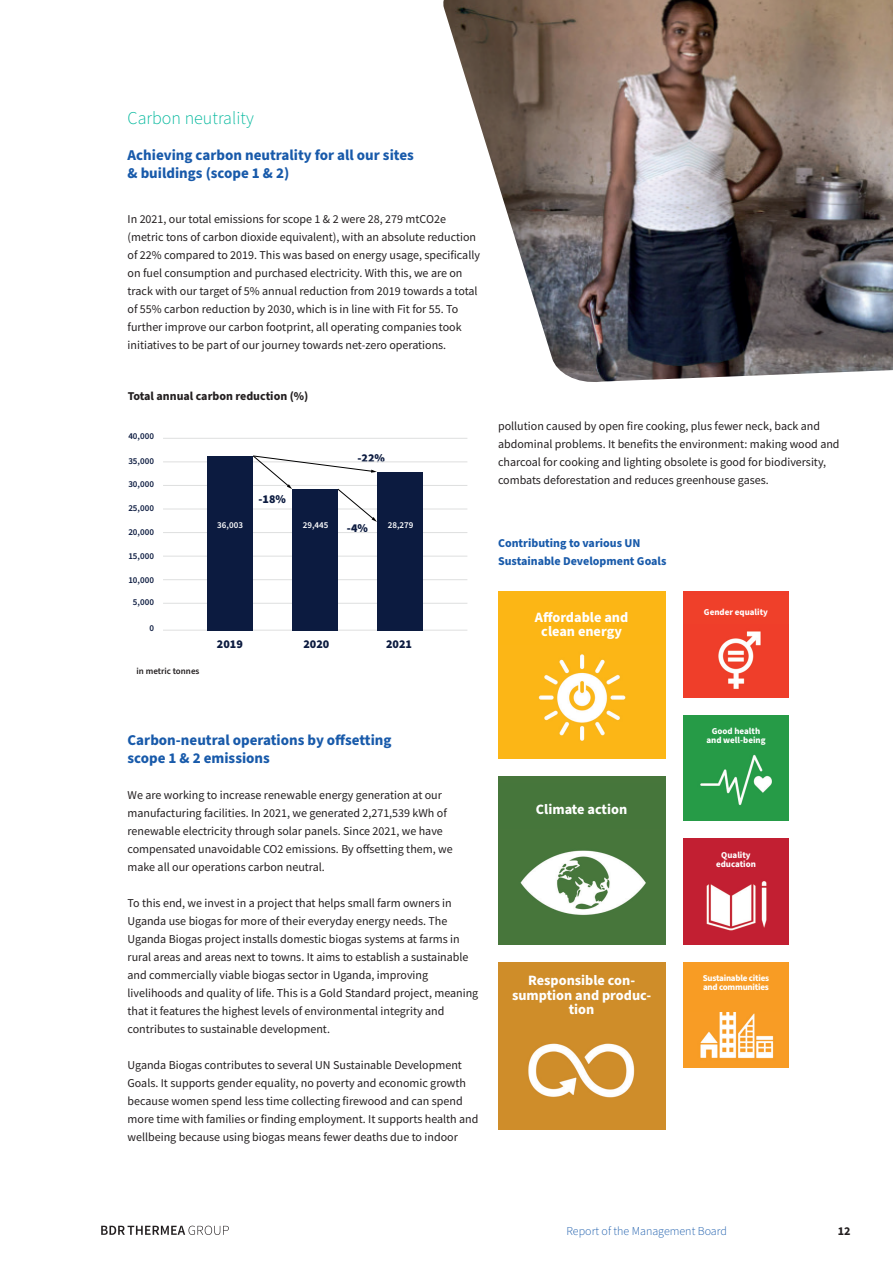
<style>
.page{position:relative;width:893px;height:1263px;background:#fff}
.page>*{position:absolute;margin:0;border:0;box-sizing:border-box;transform-origin:0 0}
.t1{font:300 18px "Source Sans Pro";color:#03b89d}
.t2{font:700 15px/18px "Source Sans Pro";color:#185aaa}
.t3{font:700 14.25px/14.2px "Source Sans Pro";color:#fff;text-align:center}
.t4{font:12px/18px "Source Sans Pro";color:#231f20}
.t5{font:700 12px/18px "Source Sans Pro";color:#185aaa}
.t6{font:700 12px "Source Sans Pro";color:#231f20}
.t7{font:300 12px "Source Sans Pro";color:#185aaa}
.t8{font:900 12px "Source Sans Pro";color:#0c1b40}
.t9{font:700 9px/9px "Source Sans Pro";color:#fff;text-align:center}
.t10{font:600 9px "Source Sans Pro";color:#0c1b40}
.t11{font:700 9px/9px "Source Sans Pro";letter-spacing:-.025em;color:#fff}
.t12{font:600 9px "Source Sans Pro";color:#fff}
.t13{font:600 9px "Source Sans Pro";color:#231f20}
</style>
<div class="page">
<hr style="left:163px;top:438px;width:304px;height:1px;background:#dedfdf">
<hr style="left:163px;top:462px;width:304px;height:1px;background:#dedfdf">
<hr style="left:163px;top:485px;width:304px;height:1px;background:#dedfdf">
<hr style="left:163px;top:509px;width:304px;height:1px;background:#dedfdf">
<hr style="left:163px;top:532px;width:304px;height:1px;background:#dedfdf">
<hr style="left:163px;top:556px;width:304px;height:1px;background:#dedfdf">
<hr style="left:163px;top:630px;width:304px;height:1px;background:#dedfdf">
<hr style="left:163px;top:603px;width:304px;height:1px;background:#dedfdf">
<hr style="left:163px;top:579px;width:304px;height:1px;background:#dedfdf">
<div style="left:208px;top:456px;width:45px;height:174px;background:#0c1b40"></div>
<div style="left:292px;top:489px;width:46px;height:141px;background:#0c1b40"></div>
<div style="left:377px;top:472px;width:45px;height:158px;background:#0c1b40"></div>
<svg style="left:253px;top:455px;width:124px;height:67px"></svg>
<img style="left:443px;top:0;width:450px;height:382px">
<img style="left:498px;top:592px;width:167px;height:167px">
<div style="left:498px;top:599px;width:167px;height:46px;background:#fcb615"></div>
<img style="left:498px;top:962px;width:167px;height:167px">
<div style="left:498px;top:969px;width:167px;height:71px;background:#cf8d29"></div>
<img style="left:683px;top:962px;width:106px;height:105px">
<div style="left:683px;top:967px;width:106px;height:44px;background:#f89c24"></div>
<img style="left:498px;top:777px;width:167px;height:167px">
<div style="left:498px;top:783px;width:167px;height:45px;background:#46763b"></div>
<img style="left:683px;top:838px;width:106px;height:106px">
<div style="left:683px;top:843px;width:106px;height:29px;background:#c21f32"></div>
<img style="left:683px;top:592px;width:106px;height:105px">
<div style="left:683px;top:595px;width:106px;height:29px;background:#ef402a"></div>
<img style="left:683px;top:715px;width:106px;height:105px">
<div style="left:683px;top:720px;width:106px;height:29px;background:#269b47"></div>
<svg style="left:101px;top:1226px;width:128px;height:9px"></svg>
<h1 class="t1" style="left:128px;top:106px;width:128px">Carbon neutrality</h1>
<p class="t2" style="left:128px;top:146px;width:288px">Achieving carbon neutrality for all our sites &amp; buildings (scope 1 &amp; 2)</p>
<p class="t4" style="left:128px;top:209px;width:354px">In 2021, our total emissions for scope 1 &amp; 2 were 28, 279 mtCO2e (metric tons of carbon dioxide equivalent), with an absolute reduction of 22% compared to 2019. This was based on energy usage, specifically on fuel consumption and purchased electricity. With this, we are on track with our target of 5% annual reduction from 2019 towards a total of 55% carbon reduction by 2030, which is in line with Fit for 55. To further improve our carbon footprint, all operating companies took initiatives to be part of our journey towards net-zero operations.</p>
<p class="t6" style="left:128px;top:388px;width:182px">Total annual carbon reduction (%)</p>
<p class="t10" style="left:128px;top:430px;width:27px">40,000</p>
<p class="t10" style="left:128px;top:455px;width:27px">35,000</p>
<p class="t10" style="left:128px;top:502px;width:27px">25,000</p>
<p class="t10" style="left:128px;top:478px;width:27px">30,000</p>
<p class="t10" style="left:128px;top:526px;width:27px">20,000</p>
<p class="t10" style="left:128px;top:550px;width:27px">15,000</p>
<p class="t10" style="left:128px;top:574px;width:27px">10,000</p>
<p class="t10" style="left:133px;top:596px;width:23px">5,000</p>
<p class="t10" style="left:149px;top:622px;width:6px">0</p>
<p class="t13" style="left:137px;top:665px;width:64px">in metric tonnes</p>
<p class="t12" style="left:217px;top:519px;width:27px">36,003</p>
<p class="t8" style="left:259px;top:490px;width:29px">-18%</p>
<p class="t12" style="left:303px;top:518px;width:27px">29,445</p>
<p class="t8" style="left:217px;top:635px;width:27px">2019</p>
<p class="t8" style="left:303px;top:635px;width:27px">2020</p>
<p class="t8" style="left:357px;top:449px;width:29px">-22%</p>
<p class="t8" style="left:347px;top:519px;width:22px">-4%</p>
<p class="t12" style="left:388px;top:518px;width:27px">28,279</p>
<p class="t8" style="left:386px;top:635px;width:27px">2021</p>
<p class="t4" style="left:498px;top:416px;width:343px">pollution caused by open fire cooking, plus fewer neck, back and abdominal problems. It benefits the environment: making wood and charcoal for cooking and lighting obsolete is good for biodiversity, combats deforestation and reduces greenhouse gases.</p>
<p class="t5" style="left:498px;top:534px;width:170px">Contributing to various UN<br>Sustainable Development Goals</p>
<p class="t3" style="left:535px;top:611px;width:95px">Affordable and clean energy</p>
<p class="t9" style="left:704px;top:608px;width:66px">Gender equality</p>
<p class="t2" style="left:128px;top:731px;width:266px">Carbon-neutral operations by offsetting scope 1 &amp; 2 emissions</p>
<p class="t4" style="left:128px;top:785px;width:327px">We are working to increase renewable energy generation at our manufacturing facilities. In 2021, we generated 2,271,539 kWh of renewable electricity through solar panels. Since 2021, we have compensated unavoidable CO2 emissions. By offsetting them, we make all our operations carbon neutral.</p>
<p class="t4" style="left:128px;top:893px;width:352px">To this end, we invest in a project that helps small farm owners in Uganda use biogas for more of their everyday energy needs. The Uganda Biogas project installs domestic biogas systems at farms in rural areas and areas next to towns. It aims to establish a sustainable and commercially viable biogas sector in Uganda, improving livelihoods and quality of life. This is a Gold Standard project, meaning that it features the highest levels of environmental integrity and contributes to sustainable development.</p>
<p class="t4" style="left:128px;top:1055px;width:352px">Uganda Biogas contributes to several UN Sustainable Development Goals. It supports gender equality, no poverty and economic growth because women spend less time collecting firewood and can spend more time with families or finding employment. It supports health and wellbeing because using biogas means fewer deaths due to indoor</p>
<p class="t3" style="left:536px;top:803px;width:93px">Climate action</p>
<p class="t9" style="left:706px;top:727px;width:61px">Good health and well-being</p>
<p class="t9" style="left:716px;top:850px;width:41px">Quality education</p>
<p class="t3" style="left:512px;top:974px;width:141px">Responsible con&shy;sumption and produc&shy;tion</p>
<p class="t11" style="left:703px;top:974px;width:68px">Sustainable cities and communities</p>
<p class="t7" style="left:567px;top:1223px;width:162px">Report of the Management Board</p>
<p class="t6" style="left:838px;top:1223px;width:14px">12</p>
</div>
